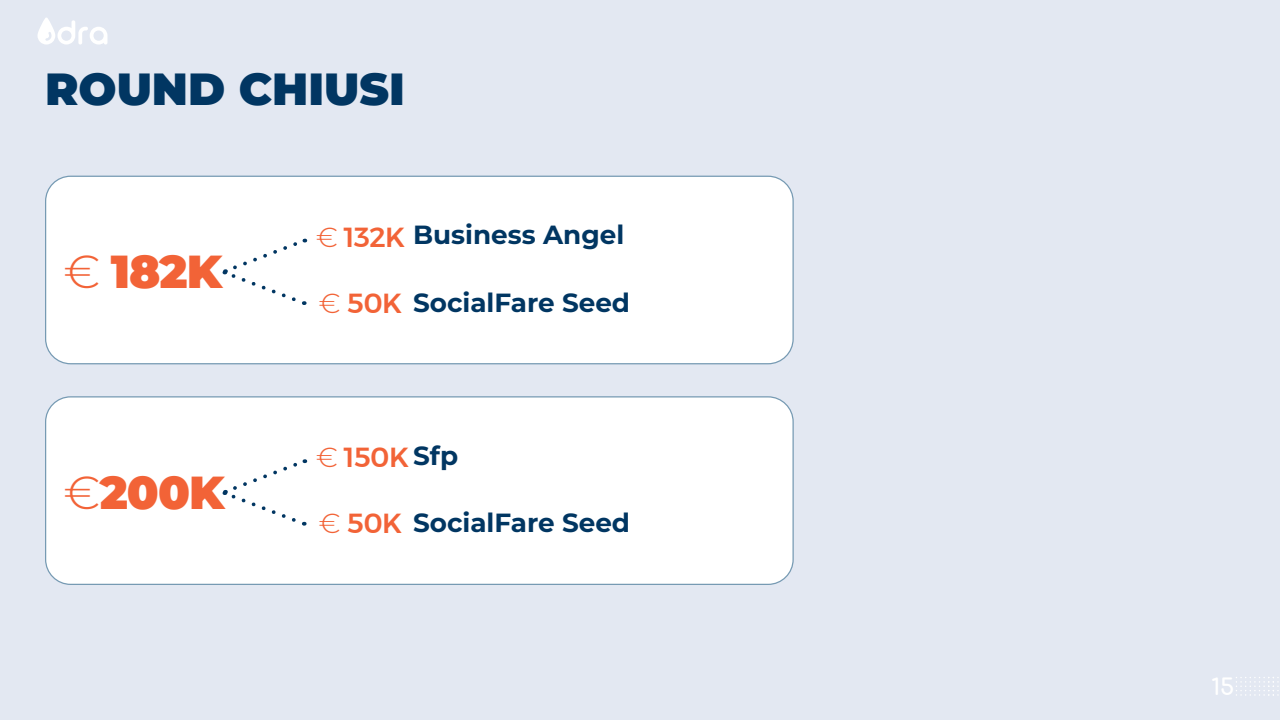
<style>
.page{position:relative;width:1280px;height:720px;background:#e3e8f2}
.page>*{position:absolute;margin:0;border:0;box-sizing:border-box;transform-origin:0 0}
.t1{font:900 46.25px "Montserrat";letter-spacing:-.02em;color:#f26337}
.t2{font:900 45px "Montserrat";color:#013662}
.t3{font:500 27.5px "Gontserrat";letter-spacing:-.02em;color:#f26337}
.t4{font:700 26.25px "Montserrat";color:#013662}
.t5{font:700 22.5px "Comfortaa";color:#fff}
.s1{font-weight:300}
.s2{font-family:"Montserrat";font-weight:300}
.s3{font-weight:300;font-size:27.5px;color:#f26337}
.s4{font-family:"Gontserrat";font-weight:500;font-size:27.5px;color:#f26337}
</style>
<div class="page">
<svg style="left:37px;top:17px;width:70px;height:28px"></svg>
<div style="left:46px;top:176px;width:747px;height:188px;background:#fff;border-radius:25px"></div>
<div style="left:45px;top:176px;width:749px;height:188px;border:1px solid #769ab3;border-radius:25px"></div>
<div style="left:46px;top:397px;width:747px;height:187px;background:#fff;border-radius:25px"></div>
<div style="left:45px;top:396px;width:749px;height:189px;border:1px solid #769ab3;border-radius:25px"></div>
<svg style="left:224px;top:238px;width:81px;height:67px"></svg>
<svg style="left:224px;top:459px;width:81px;height:67px"></svg>
<svg style="left:1236px;top:677px;width:43px;height:19px"></svg>
<p class="t2" style="left:45px;top:59px;width:361px">ROUND CHIUSI</p>
<p class="t1" style="left:64px;top:241px;width:160px"><span class="s1">€</span> 182K</p>
<p class="t3" style="left:316px;top:215px;width:90px"><span class="s2">€</span> 132K</p>
<p class="t4" style="left:413px;top:217px;width:213px">Business Angel</p>
<p class="t4" style="left:319px;top:285px;width:313px"><span class="s3">€</span> <span class="s4">50K</span> SocialFare Seed</p>
<p class="t1" style="left:64px;top:461px;width:162px"><span class="s1">€</span>200K</p>
<p class="t4" style="left:413px;top:438px;width:47px">Sfp</p>
<p class="t3" style="left:316px;top:436px;width:94px"><span class="s2">€</span> 150K</p>
<p class="t4" style="left:319px;top:505px;width:313px"><span class="s3">€</span> <span class="s4">50K</span> SocialFare Seed</p>
<p class="t5" style="left:1211px;top:666px;width:24px">15</p>
</div>
